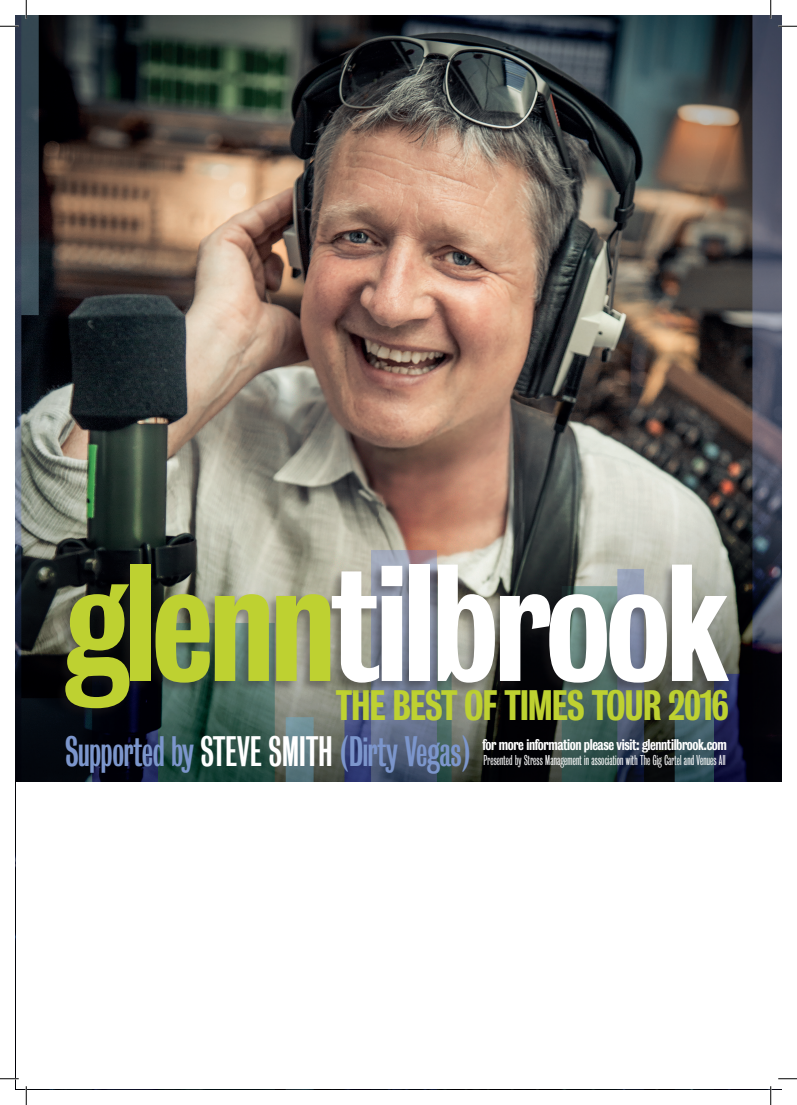
<style>
.page{position:relative;width:797px;height:1105px;background:#fff}
.page>*{position:absolute;margin:0;border:0;box-sizing:border-box;transform-origin:0 0}
.t1{font:151.5px "Bureau Grotesque Three Five";letter-spacing:-.03em;color:#fff}
.t2{font:38.88px "Bureau Grotesque One Three";letter-spacing:-.01em;color:#7c96cc}
.t3{font:38.88px "Bureau Grotesque Three Five";letter-spacing:-.03em;color:#bed131}
.t4{font:14.12px "Bureau Grotesque Three Five";letter-spacing:-.03em;color:#fff}
.t5{font:13px "Bureau Grotesque One One";letter-spacing:.01em;color:#fff}
.s1{color:#bed131}
.s2{color:#fff}
</style>
<div class="page">
<img style="left:16px;top:16px;width:765px;height:766px">
<div style="left:54px;top:563px;width:675px;height:157px;background:#231f20;opacity:.4"></div>
<svg style="left:0;top:25px;width:19px;height:2px"></svg>
<svg style="left:778px;top:25px;width:19px;height:2px"></svg>
<svg style="left:0;top:1078px;width:19px;height:1px"></svg>
<svg style="left:778px;top:1078px;width:19px;height:1px"></svg>
<svg style="left:25px;top:0;width:2px;height:19px"></svg>
<svg style="left:25px;top:1086px;width:2px;height:19px"></svg>
<svg style="left:770px;top:0;width:1px;height:19px"></svg>
<svg style="left:770px;top:1086px;width:1px;height:19px"></svg>
<p class="t1" style="left:65px;top:536px;width:665px"><span class="s1">glenn</span>tilbrook</p>
<p class="t4" style="left:482px;top:737px;width:246px">for more information please visit: glenntilbrook.com</p>
<p class="t5" style="left:483px;top:753px;width:243px">Presented by Stress Management in association with The Gig Cartel and Venues All</p>
<p class="t3" style="left:336px;top:683px;width:394px">THE BEST OF TIMES TOUR 2016</p>
<p class="t2" style="left:65px;top:730px;width:407px">Supported by <span class="s2">STEVE SMITH</span> (Dirty Vegas)</p>
</div>
